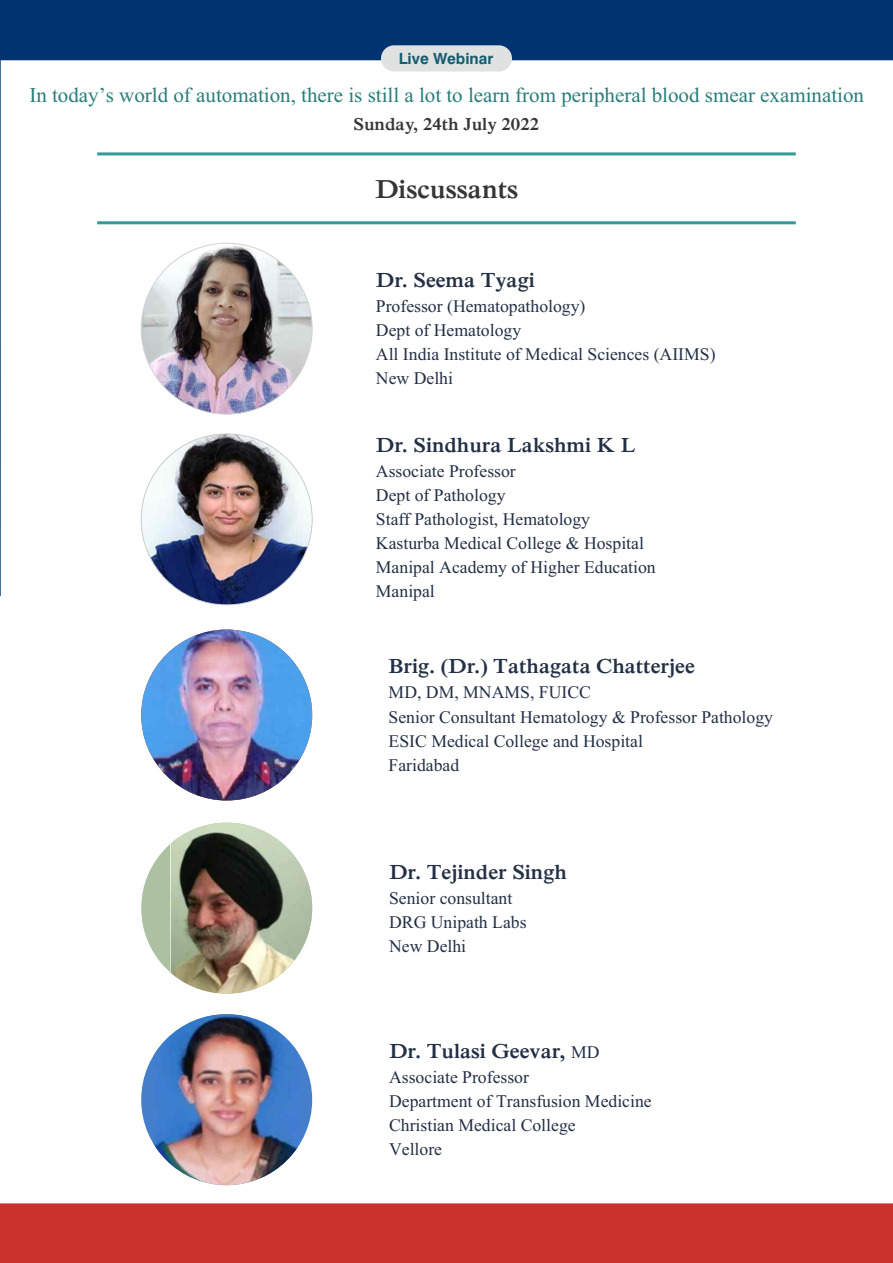
<style>
.page{position:relative;width:893px;height:1263px;background:#fff}
.page>*{position:absolute;margin:0;border:0;box-sizing:border-box;transform-origin:0 0}
.t1{font:700 27px "Iskoola Pota";color:#373435}
.t2{font:700 21.15px "Iskoola Pota";color:#232f45}
.t3{font:21px "Iskoola Pota";color:#297d7c}
.t4{font:700 18px "Iskoola Pota";color:#373435}
.t5{font:17.7px/24px "Iskoola Pota";color:#232f45}
.t6{font:700 15.45px "Swiss 721 BT";color:#145d70}
.s1{font-weight:400;font-size:17.7px}
</style>
<div class="page">
<svg style="left:0;top:0;width:893px;height:596px"></svg>
<div style="left:0;top:1203px;width:893px;height:60px;background:#cb322c"></div>
<hr style="left:97px;top:152px;width:699px;height:3px;background:#319998">
<hr style="left:97px;top:221px;width:699px;height:3px;background:#319998">
<div style="left:381px;top:45px;width:131px;height:27px;background:#e0e2e1;border-radius:13px"></div>
<div style="left:141px;top:823px;width:171px;height:171px;background:#acc1a2;border-radius:50%"></div>
<img style="left:170px;top:823px;width:142px;height:171px">
<img style="left:141px;top:629px;width:171px;height:171px;border-radius:50%">
<div style="left:141px;top:1014px;width:171px;height:171px;background:#457fcb;border-radius:50%"></div>
<img style="left:155px;top:1014px;width:143px;height:171px">
<img style="left:141px;top:434px;width:171px;height:169px">
<img style="left:141px;top:243px;width:171px;height:171px;border-radius:50%">
<p class="t6" style="left:399px;top:52px;width:96px">Live Webinar</p>
<p class="t3" style="left:29px;top:88px;width:836px">In today’s world of automation, there is still a lot to learn from peripheral blood smear examination</p>
<p class="t4" style="left:353px;top:117px;width:187px">Sunday, 24th July 2022</p>
<h1 class="t1" style="left:375px;top:179px;width:145px">Discussants</h1>
<p class="t2" style="left:376px;top:272px;width:160px">Dr. Seema Tyagi</p>
<p class="t5" style="left:376px;top:296px;width:341px">Professor (Hematopathology)<br>Dept of Hematology<br>All India Institute of Medical Sciences (AIIMS)<br>New Delhi</p>
<p class="t2" style="left:376px;top:437px;width:261px">Dr. Sindhura Lakshmi K L</p>
<p class="t5" style="left:376px;top:461px;width:281px">Associate Professor<br>Dept of Pathology<br>Staff Pathologist, Hematology<br>Kasturba Medical College &amp; Hospital<br>Manipal Academy of Higher Education<br>Manipal</p>
<p class="t2" style="left:389px;top:659px;width:308px">Brig. (Dr.) Tathagata Chatterjee</p>
<p class="t5" style="left:389px;top:682px;width:386px">MD, DM, MNAMS, FUICC<br>Senior Consultant Hematology &amp; Professor Pathology<br>ESIC Medical College and Hospital<br>Faridabad</p>
<p class="t2" style="left:389px;top:864px;width:179px">Dr. Tejinder Singh</p>
<p class="t5" style="left:389px;top:888px;width:139px">Senior consultant<br>DRG Unipath Labs<br>New Delhi</p>
<p class="t2" style="left:389px;top:1043px;width:212px">Dr. Tulasi Geevar, <span class="s1">MD</span></p>
<p class="t5" style="left:389px;top:1067px;width:264px">Associate Professor<br>Department of Transfusion Medicine<br>Christian Medical College<br>Vellore</p>
</div>
